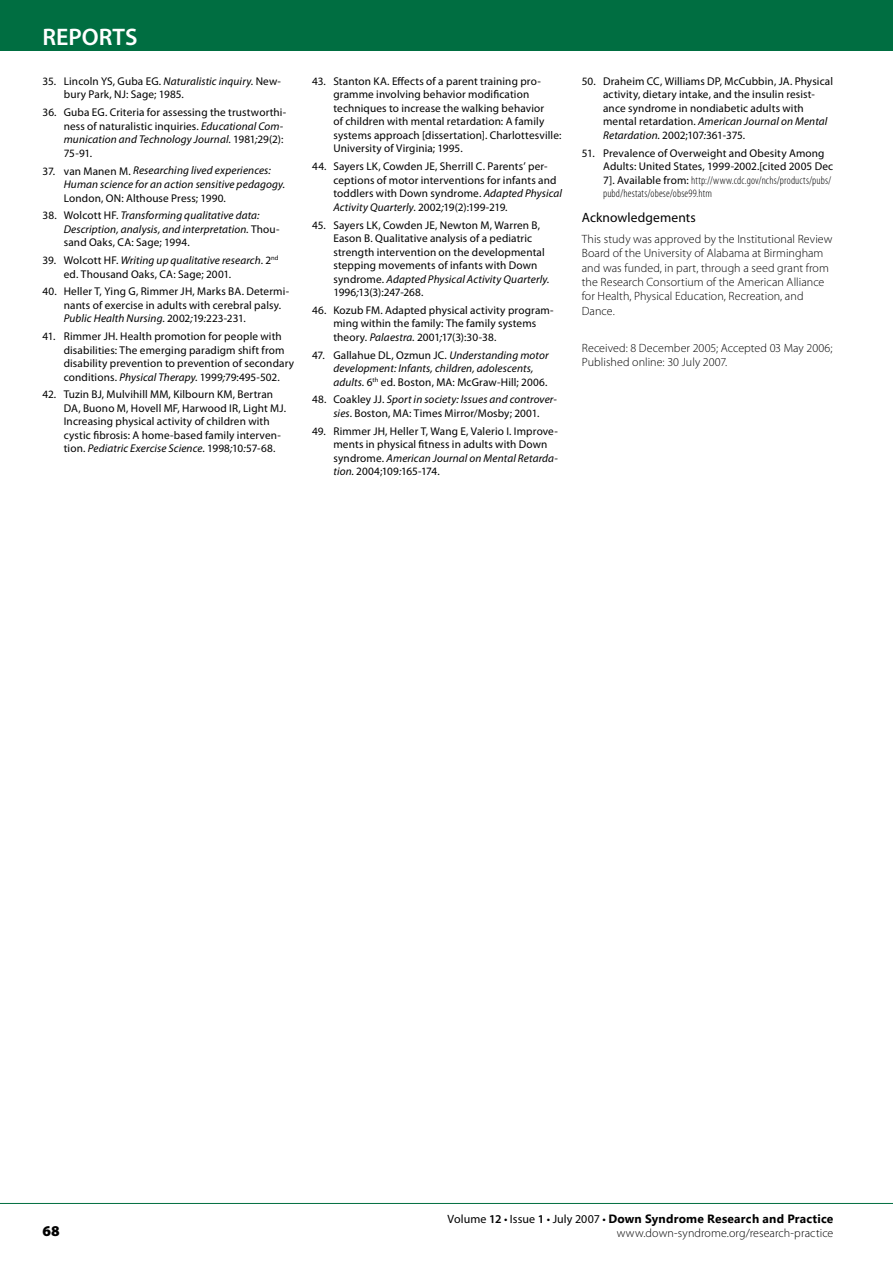
<style>
.page{position:relative;width:893px;height:1263px;background:#fff}
.page>*{position:absolute;margin:0;border:0;box-sizing:border-box;transform-origin:0 0}
.t1{font:600 24px "Myriad Pro";color:#fff}
.t2{font:900 15px "Myriad Pro";color:#000}
.t3{font:13.5px "Myriad Pro";letter-spacing:.005em;color:#000}
.t4{font:300 12px/14.4px "Myriad Pro";letter-spacing:.005em;color:#000}
.t5{font:700 12px "Segoe UI";letter-spacing:.02em;color:#000}
.t6{font:11.25px/13.5px "Myriad Pro";letter-spacing:.01em;color:#000}
.t7{font:italic 11.25px/13.5px "Myriad Pro";letter-spacing:.01em;color:#000}
.s1{font-style:italic}
.s2{font-style:normal}
.s3{font-weight:300;font-stretch:condensed}
.s4{font-family:"Myriad Pro";font-weight:400}
.s5{font-family:"Myriad Pro";font-weight:600}
</style>
<div class="page">
<div style="left:0;top:0;width:893px;height:51px;background:#006e41"></div>
<hr style="left:0;top:1203px;width:893px;height:1px;background:#006e41">
<h1 class="t1" style="left:43px;top:22px;width:96px">REPORTS</h1>
<p class="t6" style="left:64px;top:74px;width:219px;text-indent:-21px">35. Lincoln YS, Guba EG. <span class="s1">Naturalistic inquiry</span>. New&shy;bury Park, NJ: Sage; 1985.</p>
<p class="t6" style="left:64px;top:106px;width:224px;text-indent:-21px">36. Guba EG. Criteria for assessing the trustworthi&shy;ness of naturalistic inquiries. <span class="s1">Educational Com&shy;munication and Technology Journal.</span> 1981<span class="s1">;</span>29(2):<br>75-91.</p>
<p class="t7" style="left:64px;top:164px;width:223px;text-indent:-21px"><span class="s2">37. van Manen M.</span> Researching lived experiences:<br>Human science for an action sensitive pedagogy.</p>
<p class="t6" style="left:64px;top:191px;width:164px">London, ON: Althouse Press; 1990.</p>
<p class="t7" style="left:64px;top:209px;width:217px;text-indent:-21px"><span class="s2">38. Wolcott HF.</span> Transforming qualitative data:<br>Description, analysis, and interpretation. <span class="s2">Thou&shy;sand Oaks, CA: Sage; 1994.</span></p>
<p class="t6" style="left:64px;top:253px;width:216px;text-indent:-21px">39. Wolcott HF. <span class="s1">Writing up qualitative research</span>. 2<sup>nd </sup>ed. Thousand Oaks, CA: Sage; 2001.</p>
<p class="t6" style="left:64px;top:285px;width:227px;text-indent:-21px">40. Heller T, Ying G, Rimmer JH, Marks BA. Determi&shy;nants of exercise in adults with cerebral palsy.<br><span class="s1">Public Health Nursing.</span> 2002<span class="s1">;</span>19<span class="s1">:</span>223-231.</p>
<p class="t6" style="left:64px;top:329px;width:232px;text-indent:-21px">41. Rimmer JH. Health promotion for people with disabilities: The emerging paradigm shift from disability prevention to prevention of secondary conditions. <span class="s1">Physical Therapy.</span> 1999<span class="s1">;</span>79:495-502.</p>
<p class="t6" style="left:64px;top:388px;width:224px;text-indent:-21px">42. Tuzin BJ, Mulvihill MM, Kilbourn KM, Bertran DA, Buono M, Hovell MF, Harwood IR, Light MJ.<br>Increasing physical activity of children with cystic fibrosis: A home-based family interven&shy;tion. <span class="s1">Pediatric Exercise Science.</span> 1998<span class="s1">;</span>10<span class="s1">:</span>57-68.</p>
<p class="t6" style="left:333px;top:74px;width:229px;text-indent:-21px">43. Stanton KA. Effects of a parent training pro&shy;gramme involving behavior modification techniques to increase the walking behavior<br>of children with mental retardation: A family systems approach [dissertation]. Charlottesville:<br>University of Virginia; 1995.</p>
<p class="t6" style="left:333px;top:160px;width:230px;text-indent:-21px">44. Sayers LK, Cowden JE, Sherrill C. Parents’ per&shy;ceptions of motor interventions for infants and toddlers with Down syndrome. <span class="s1">Adapted Physical Activity Quarterly.</span> 2002<span class="s1">;</span>19(2):199-219.</p>
<p class="t6" style="left:333px;top:218px;width:218px;text-indent:-21px">45. Sayers LK, Cowden JE, Newton M, Warren B, Eason B. Qualitative analysis of a pediatric strength intervention on the developmental stepping movements of infants with Down syndrome. <span class="s1">Adapted Physical Activity Quarterly.<br></span>1996<span class="s1">;</span>13(3):247-268.</p>
<p class="t6" style="left:333px;top:303px;width:222px;text-indent:-21px">46. Kozub FM. Adapted physical activity program&shy;ming within the family: The family systems theory. <span class="s1">Palaestra.</span> 2001<span class="s1">;</span>17(3):30-38.</p>
<p class="t7" style="left:333px;top:348px;width:217px;text-indent:-21px"><span class="s2">47. Gallahue DL, Ozmun JC.</span> Understanding motor development: Infants, children, adolescents, adults. <span class="s2">6</span><sup>th</sup> <span class="s2">ed. Boston, MA: McGraw-Hill; 2006.</span></p>
<p class="t6" style="left:312px;top:393px;width:246px;text-align:center">48. Coakley JJ. <span class="s1">Sport in society: Issues and controver&shy;sies.</span> Boston, MA: Times Mirror/Mosby; 2001.</p>
<p class="t6" style="left:333px;top:424px;width:226px;text-indent:-21px">49. Rimmer JH, Heller T, Wang E, Valerio I. Improve&shy;ments in physical fitness in adults with Down syndrome. <span class="s1">American Journal on Mental Retarda&shy;tion.</span> 2004;109<span class="s1">:</span>165-174.</p>
<p class="t6" style="left:603px;top:74px;width:232px;text-indent:-21px">50. Draheim CC, Williams DP, McCubbin, JA. Physical activity, dietary intake, and the insulin resist&shy;ance syndrome in nondiabetic adults with mental retardation. <span class="s1">American Journal on Mental Retardation.</span> 2002;107<span class="s1">:</span>361-375.</p>
<p class="t6" style="left:603px;top:146px;width:232px;text-indent:-21px">51. Prevalence of Overweight and Obesity Among Adults: United States, 1999-2002.[cited 2005 Dec 7]. Available from: <span class="s3">http://www.cdc.gov/nchs/products/pubs/ pubd/hestats/obese/obse99.htm</span></p>
<p class="t3" style="left:582px;top:209px;width:115px">Acknowledgements</p>
<p class="t4" style="left:582px;top:231px;width:252px">This study was approved by the Institutional Review Board of the University of Alabama at Birmingham and was funded, in part, through a seed grant from the Research Consortium of the American Alliance for Health, Physical Education, Recreation, and Dance.</p>
<p class="t4" style="left:582px;top:341px;width:252px">Received: 8 December 2005; Accepted 03 May 2006;<br>Published online: 30 July 2007.</p>
<p class="t5" style="left:448px;top:1210px;width:387px"><span class="s4">Volume</span> <span class="s5">12</span> <span class="s4">• Issue</span> <span class="s5">1</span> <span class="s4">• July 2007 •</span> Down Syndrome Research and Practice</p>
<h2 class="t2" style="left:43px;top:1221px;width:19px">68</h2>
<p class="t4" style="left:617px;top:1225px;width:218px">www.down-syndrome.org/research-practice</p>
</div>
